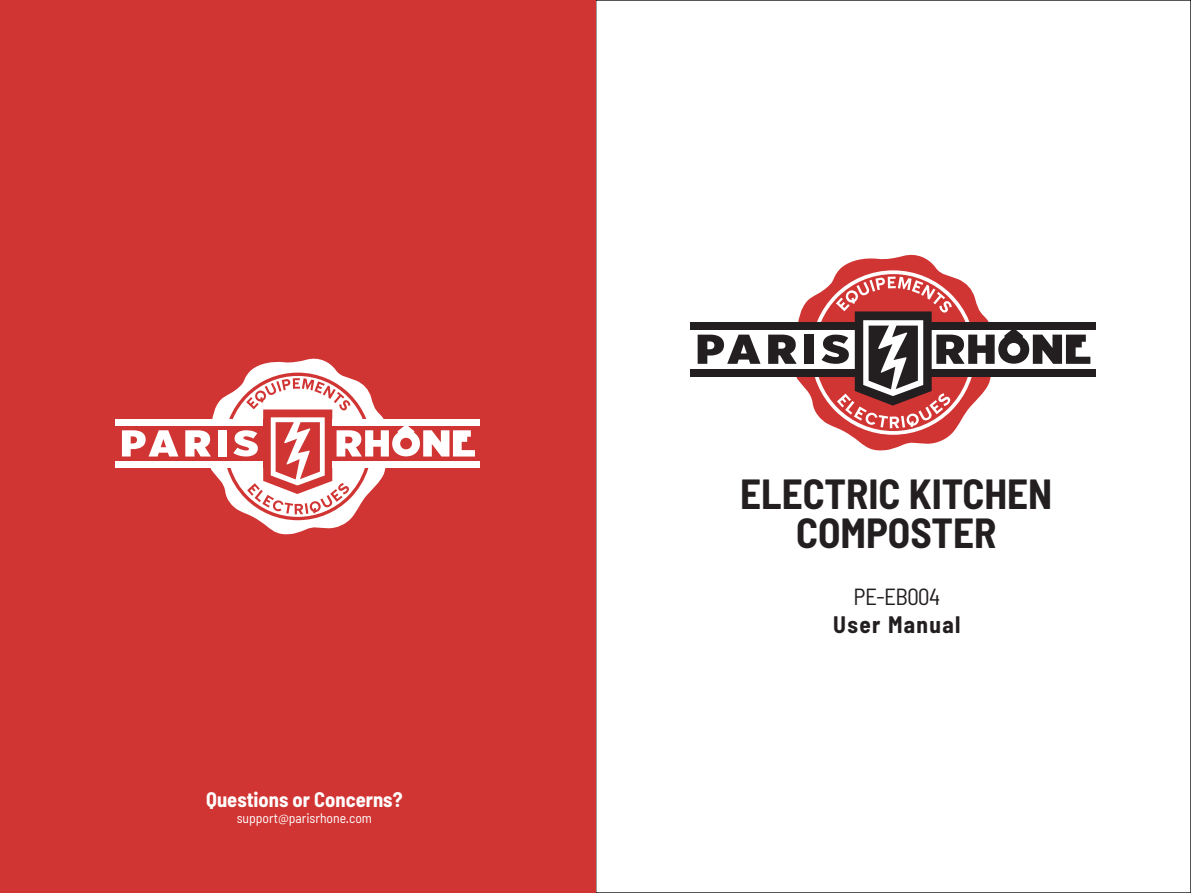
<style>
.page{position:relative;width:1191px;height:893px;background:#fff}
.page>*{position:absolute;margin:0;border:0;box-sizing:border-box;transform-origin:0 0}
.t1{font:700 semi-condensed 41.1px/39.2px "Barlow";color:#231f20;text-align:center}
.t2{font:700 semi-condensed 23.25px "Barlow";letter-spacing:.06em;color:#231f20}
.t3{font:semi-condensed 23.25px "Barlow";letter-spacing:-.025em;color:#231f20}
.t4{font:700 semi-condensed 20.55px "Barlow";color:#fff}
.t5{font:semi-condensed 13.65px "Barlow";color:#fff}
</style>
<div class="page">
<div style="left:690px;top:322px;width:406px;height:8px;background:#231f20"></div>
<div style="left:690px;top:369px;width:406px;height:8px;background:#231f20"></div>
<svg style="left:697px;top:335px;width:63px;height:29px"></svg>
<svg style="left:768px;top:254px;width:322px;height:197px"></svg>
<div style="left:0;top:0;width:595px;height:893px;background:#d03533"></div>
<div style="left:115px;top:461px;width:148px;height:7px;background:#fff"></div>
<div style="left:332px;top:461px;width:148px;height:7px;background:#fff"></div>
<div style="left:115px;top:419px;width:148px;height:7px;background:#fff"></div>
<div style="left:332px;top:419px;width:148px;height:7px;background:#fff"></div>
<svg style="left:122px;top:430px;width:56px;height:26px"></svg>
<svg style="left:185px;top:358px;width:290px;height:177px"></svg>
<p class="t4" style="left:206px;top:787px;width:198px">Questions or Concerns?</p>
<p class="t5" style="left:237px;top:810px;width:137px">support@parisrhone.com</p>
<p class="t1" style="left:740px;top:473px;width:314px">ELECTRIC KITCHEN<br>COMPOSTER</p>
<p class="t3" style="left:853px;top:582px;width:88px">PE-EB004</p>
<p class="t2" style="left:833px;top:610px;width:129px">User Manual</p>
</div>
